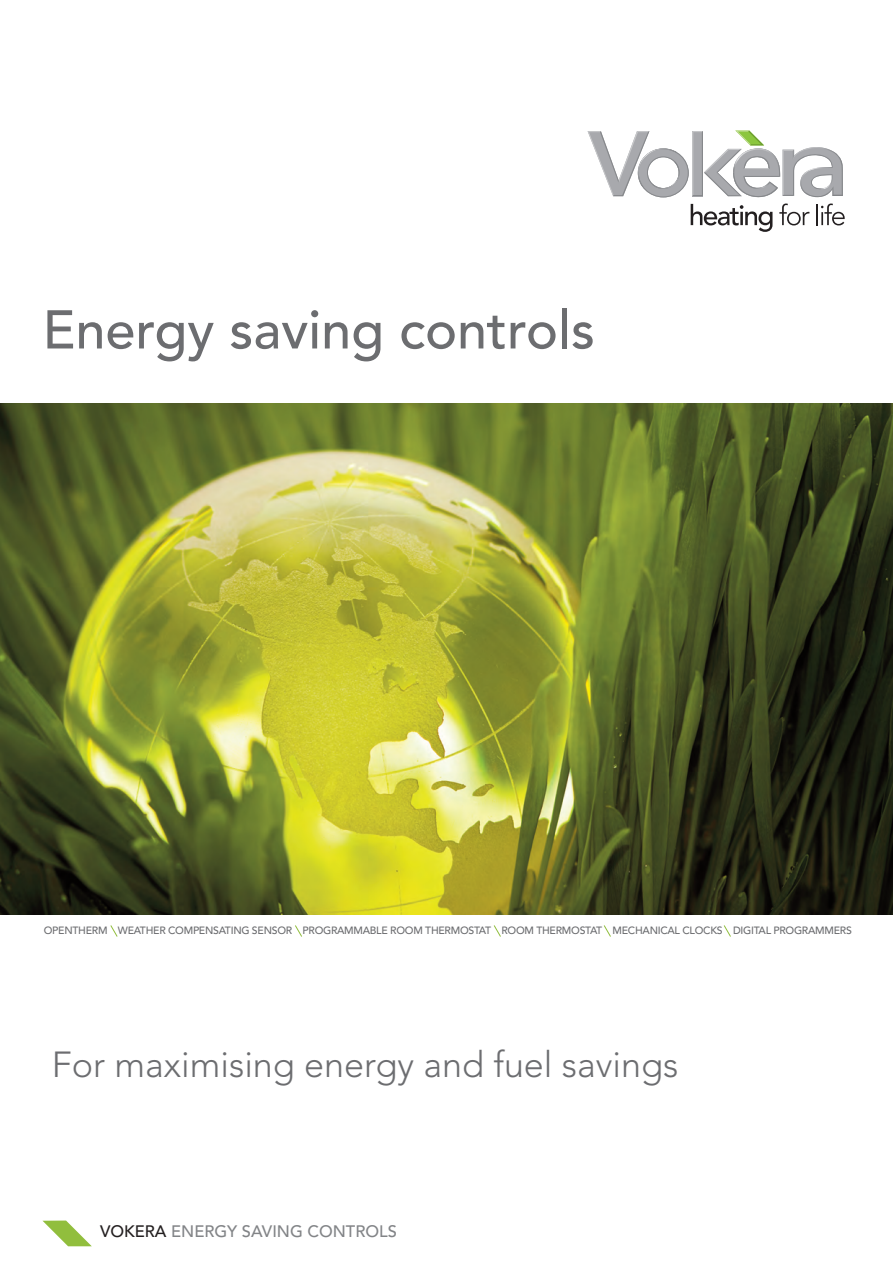
<style>
.page{position:relative;width:893px;height:1263px;background:#fff}
.page>*{position:absolute;margin:0;border:0;box-sizing:border-box;transform-origin:0 0}
.t1{font:500 54px "Avenir";color:#6c6d70}
.t2{font:300 36px "Avenir";color:#6c6d70}
.t3{font:500 16.5px "Avenir";color:#828487}
.t4{font:500 10.5px "Avenir";letter-spacing:-.025em;color:#6c6d70}
.s1{color:#231f20}
</style>
<div class="page">
<svg style="left:588px;top:130px;width:255px;height:68px"></svg>
<svg style="left:691px;top:204px;width:81px;height:28px"></svg>
<svg style="left:779px;top:204px;width:30px;height:21px"></svg>
<hr style="left:816px;top:204px;width:2px;height:21px;background:#231f20">
<svg style="left:821px;top:204px;width:24px;height:21px"></svg>
<svg style="left:43px;top:1220px;width:49px;height:26px"></svg>
<svg style="left:110px;top:925px;width:8px;height:12px"></svg>
<svg style="left:295px;top:925px;width:7px;height:12px"></svg>
<svg style="left:493px;top:925px;width:8px;height:12px"></svg>
<svg style="left:603px;top:925px;width:8px;height:12px"></svg>
<svg style="left:723px;top:925px;width:8px;height:12px"></svg>
<img style="left:0;top:404px;width:893px;height:510px">
<h1 class="t1" style="left:43px;top:308px;width:554px">Energy saving controls</h1>
<p class="t4" style="left:44px;top:926px;width:810px">OPENTHERM WEATHER COMPENSATING SENSOR PROGRAMMABLE ROOM THERMOSTAT ROOM THERMOSTAT MECHANICAL CLOCKS DIGITAL PROGRAMMERS</p>
<h2 class="t2" style="left:52px;top:1050px;width:628px">For maximising energy and fuel savings</h2>
<h3 class="t3" style="left:100px;top:1225px;width:298px"><span class="s1">VOKERA</span> ENERGY SAVING CONTROLS</h3>
</div>
